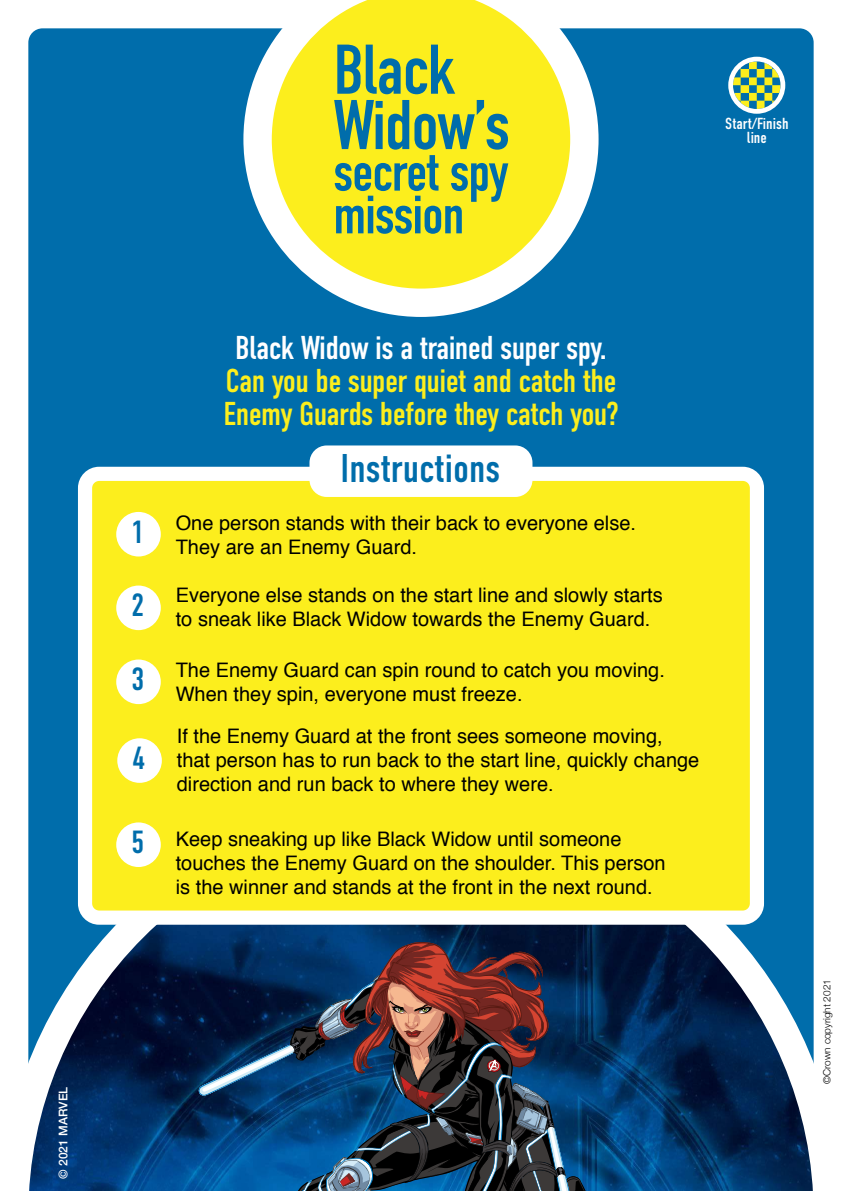
<style>
.page{position:relative;width:842px;height:1191px;background:#fff}
.page>*{position:absolute;margin:0;border:0;box-sizing:border-box;transform-origin:0 0}
.t1{font:70.1px/55.3px "DIN Condensed";letter-spacing:-.03em;color:#006dab}
.t2{font:54.9px/42.7px "DIN Condensed";letter-spacing:-.03em;color:#006dab}
.t3{font:40px "DIN Condensed";color:#006dab}
.t4{font:33px/33px "DIN Condensed";letter-spacing:-.02em;color:#fcee1d}
.t5{font:33px "DIN Condensed";letter-spacing:-.02em;color:#fff}
.t6{font:32px "DIN Condensed";color:#006dab}
.t7{font:20px/24px "Helvetica";color:#000}
.t8{font:16px/14px "DIN Condensed";color:#fff;text-align:center}
.t9{font:500 12px "Helvetica Neue";letter-spacing:.005em;color:#fff}
.t10{font:300 10px "Helvetica Neue";color:#000}
.s1{font-family:"DIN Condensed";font-size:32px;color:#006dab}
</style>
<div class="page">
<div style="left:28px;top:28px;width:786px;height:1134px;background:#006dab;border-radius:14px"></div>
<svg style="left:28px;top:794px;width:786px;height:397px"></svg>
<svg style="left:204px;top:980px;width:402px;height:211px;background:#093c6d"></svg>
<svg style="left:315px;top:974px;width:261px;height:217px;background:#204767"></svg>
<svg style="left:290px;top:941px;width:276px;height:236px;background:#363a4f"></svg>
<svg style="left:728px;top:57px;width:57px;height:57px"></svg>
<svg style="left:243px;top:0;width:355px;height:317px"></svg>
<div style="left:85px;top:474px;width:672px;height:443px;background:#fcee1d;border-radius:14px"></div>
<div style="left:78px;top:467px;width:686px;height:457px;border:14px solid #fff;border-radius:14px"></div>
<div style="left:309px;top:445px;width:223px;height:52px;background:#fff;border-radius:17px"></div>
<div style="left:116px;top:822px;width:45px;height:45px;background:#fff;border-radius:50%"></div>
<div style="left:116px;top:512px;width:45px;height:44px;background:#fff;border-radius:50%"></div>
<div style="left:116px;top:585px;width:45px;height:45px;background:#fff;border-radius:50%"></div>
<div style="left:116px;top:659px;width:45px;height:45px;background:#fff;border-radius:50%"></div>
<div style="left:117px;top:738px;width:45px;height:45px;background:#fff;border-radius:50%"></div>
<p class="t9" style="left:54px;top:1179px;width:94px;rotate:-90deg">© 2021 MARVEL</p>
<h1 class="t1" style="left:333px;top:43px;width:179px">Black<br>Widow’s</h1>
<h2 class="t2" style="left:333px;top:151px;width:177px">secret spy mission</h2>
<p class="t8" style="left:725px;top:116px;width:65px">Start/Finish line</p>
<h3 class="t5" style="left:235px;top:329px;width:373px">Black Widow is a trained super spy.</h3>
<h3 class="t4" style="left:223px;top:364px;width:396px">Can you be super quiet and catch the<br>Enemy Guards before they catch you?</h3>
<h3 class="t3" style="left:341px;top:446px;width:161px">Instructions</h3>
<p class="t7" style="left:176px;top:511px;width:462px;text-indent:-45px"><span class="s1">1</span> One person stands with their back to everyone else.<br>They are an Enemy Guard.</p>
<p class="t7" style="left:176px;top:584px;width:488px;text-indent:-45px"><span class="s1">2</span> Everyone else stands on the start line and slowly starts to sneak like Black Widow towards the Enemy Guard.</p>
<p class="t7" style="left:176px;top:659px;width:491px;text-indent:-45px"><span class="s1">3</span> The Enemy Guard can spin round to catch you moving.<br>When they spin, everyone must freeze.</p>
<h3 class="t6" style="left:132px;top:740px;width:15px">4</h3>
<h3 class="t6" style="left:131px;top:824px;width:15px">5</h3>
<p class="t7" style="left:177px;top:724px;width:524px">If the Enemy Guard at the front sees someone moving, that person has to run back to the start line, quickly change direction and run back to where they were.</p>
<p class="t7" style="left:176px;top:827px;width:491px">Keep sneaking up like Black Widow until someone touches the Enemy Guard on the shoulder. This person is the winner and stands at the front in the next round.</p>
<p class="t10" style="left:819px;top:1083px;width:106px;rotate:-90deg">©Crown copyright 2021</p>
</div>
